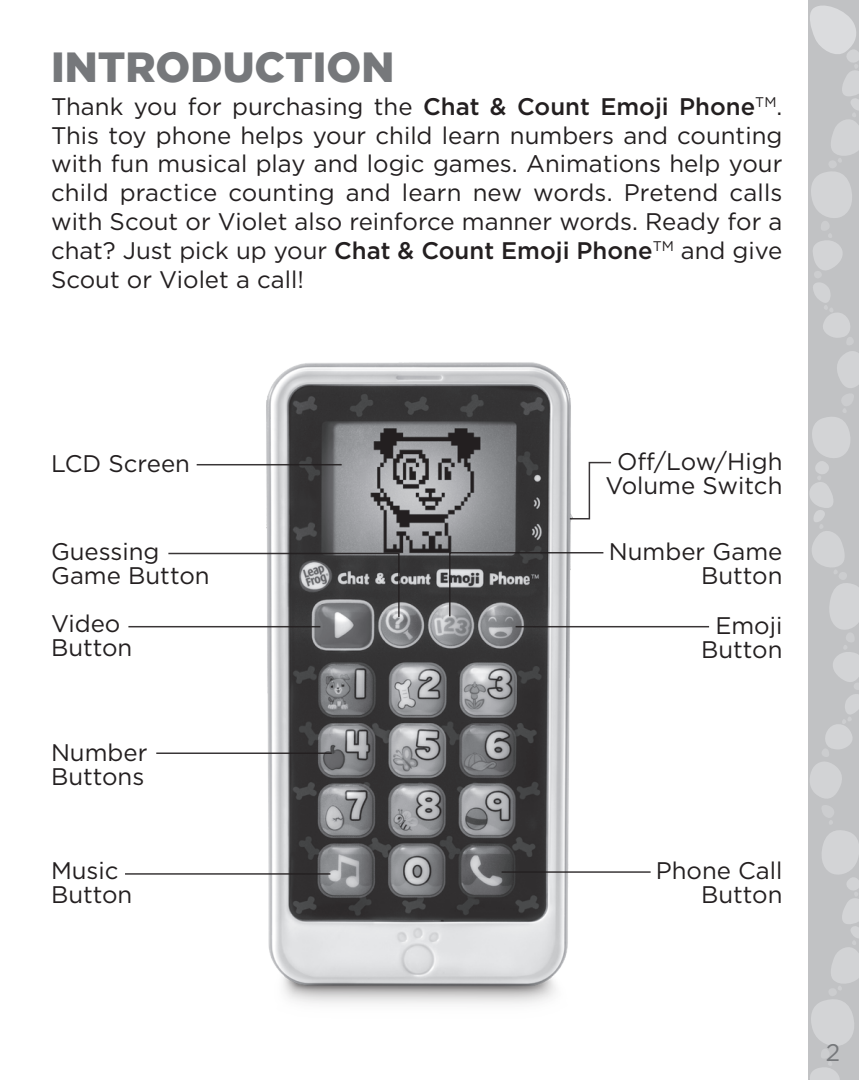
<style>
.page{position:relative;width:859px;height:1080px;background:#fff}
.page>*{position:absolute;margin:0;border:0;box-sizing:border-box;transform-origin:0 0}
.LF_Title_01{font:900 42px "Gotham";color:#76787b}
.LF_text_02{font:24px/24px "Gotham HTF";color:#231f20}
.t1{font:24px "Gotham HTF";color:#76787b}
.s1{font-weight:500}
</style>
<div class="page">
<img style="left:196px;top:362px;width:439px;height:642px">
<svg style="left:808px;top:0;width:51px;height:1080px;background:#c7c8ca"></svg>
<svg style="left:568px;top:461px;width:45px;height:59px"></svg>
<hr style="left:502px;top:871px;width:149px;height:2px;background:#231f20">
<hr style="left:516px;top:626px;width:193px;height:1px;background:#231f20">
<hr style="left:197px;top:464px;width:145px;height:1px;background:#231f20">
<hr style="left:128px;top:626px;width:192px;height:1px;background:#231f20">
<svg style="left:168px;top:552px;width:232px;height:66px"></svg>
<svg style="left:448px;top:551px;width:157px;height:67px"></svg>
<hr style="left:156px;top:752px;width:176px;height:2px;background:#231f20">
<hr style="left:125px;top:873px;width:205px;height:2px;background:#231f20">
<p class="LF_Title_01" style="left:51px;top:43px;width:345px">INTRODUCTION</p>
<p class="LF_text_02" style="left:51px;top:91px;width:733px;line-height:28.8px;text-align:justify">Thank you for purchasing the <span class="s1">Chat &amp; Count Emoji Phone</span><sup>TM</sup>.<br>This toy phone helps your child learn numbers and counting with fun musical play and logic games. Animations help your child practice counting and learn new words. Pretend calls with Scout or Violet also reinforce manner words. Ready for a chat? Just pick up your <span class="s1">Chat &amp; Count Emoji Phone</span><sup>TM</sup> and give Scout or Violet a call!</p>
<p class="LF_text_02" style="left:51px;top:451px;width:141px">LCD Screen</p>
<p class="LF_text_02" style="left:605px;top:449px;width:179px;text-align:center">Off/Low/High<br>Volume Switch</p>
<p class="LF_text_02" style="left:51px;top:539px;width:160px">Guessing<br>Game Button</p>
<p class="LF_text_02" style="left:609px;top:539px;width:175px;text-align:right">Number Game<br>Button</p>
<p class="LF_text_02" style="left:51px;top:611px;width:83px">Video<br>Button</p>
<p class="LF_text_02" style="left:51px;top:740px;width:98px">Number<br>Buttons</p>
<p class="LF_text_02" style="left:51px;top:858px;width:83px">Music<br>Button</p>
<p class="LF_text_02" style="left:701px;top:613px;width:83px;text-align:right">Emoji<br>Button</p>
<p class="LF_text_02" style="left:656px;top:859px;width:128px">Phone Call</p>
<p class="LF_text_02" style="left:701px;top:883px;width:83px">Button</p>
<p class="t1" style="left:826px;top:1039px;width:16px">2</p>
</div>
